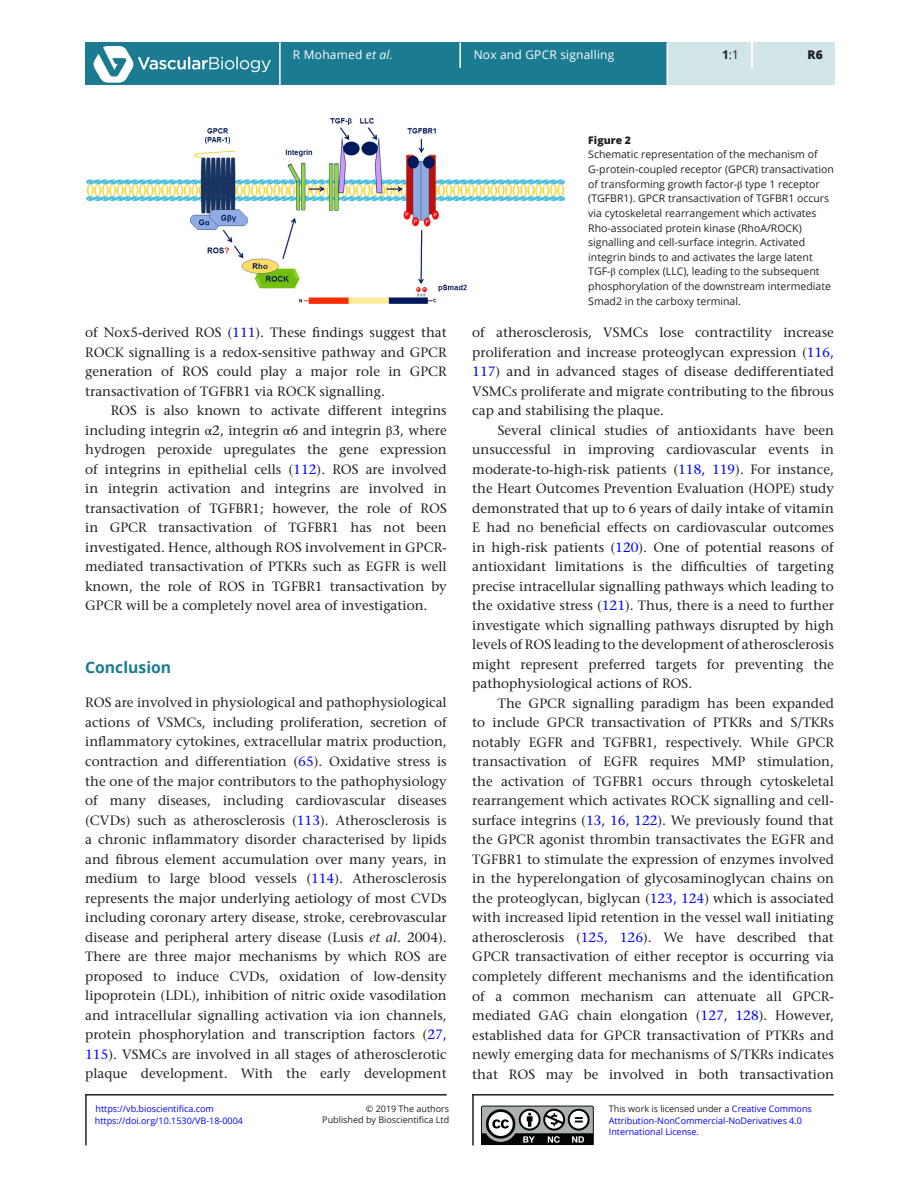
<style>
.page{position:relative;width:919px;height:1187px;background:#fff}
.page>*{position:absolute;margin:0;border:0;box-sizing:border-box;transform-origin:0 0}
.t1{font:700 15.75px "Open Sans";color:#1b7b91}
.TXI{font:500 13.5px/19.5px "Stone Serif Std";color:#231f20;text-align:justify}
.TXT{font:500 13.5px/19.5px "Stone Serif Std";color:#231f20;text-align:justify}
.t2{font:12px "Open Sans";letter-spacing:.015em;color:#fff}
.t3{font:12px "Open Sans";color:#231f20}
.t4{font:800 12px "Open Sans";color:#231f20}
.FC{font:10.5px/14.7px "Open Sans";color:#231f20}
.FC-2{font:800 10.5px "Open Sans";color:#231f20}
.t5{font:9px/11.1px "Open Sans";color:#00f}
.t6{font:9px/11.2px "Open Sans";color:#231f20;text-align:right}
.s1{font-style:italic}
.s2{font-weight:700}
.s3{color:#00f}
.s4{font-family:"STIX General";font-weight:400}
.s5{font-family:"STIX General"}
.s6{color:#231f20}
</style>
<div class="page">
<div style="left:85px;top:42px;width:749px;height:43px;background:#1b7b91"></div>
<hr style="left:666px;top:42px;width:2px;height:43px;background:#fff">
<hr style="left:279px;top:42px;width:1px;height:43px;background:#fff">
<hr style="left:459px;top:42px;width:2px;height:26px;background:#fff">
<div style="left:668px;top:42px;width:166px;height:43px;background:#d1e5e9"></div>
<hr style="left:750px;top:43px;width:2px;height:25px;background:#fff">
<img style="left:93px;top:46px;width:177px;height:37px">
<img style="left:86px;top:118px;width:479px;height:186px">
<svg style="left:481px;top:1105px;width:113px;height:40px"></svg>
<hr style="left:85px;top:1093px;width:361px;height:2px;background:#231f20">
<hr style="left:472px;top:1093px;width:361px;height:2px;background:#231f20">
<hr style="left:472px;top:1093px;width:1px;height:52px;background:#231f20">
<hr style="left:85px;top:1093px;width:2px;height:52px;background:#231f20">
<p class="t2" style="left:293px;top:47px;width:101px">R Mohamed <span class="s1">et al.</span></p>
<p class="t2" style="left:473px;top:47px;width:142px">Nox and GPCR signalling</p>
<p class="t3" style="left:722px;top:47px;width:18px"><span class="s2">1</span>:1</p>
<p class="t4" style="left:807px;top:46px;width:17px">R6</p>
<p class="TXI" style="left:85px;top:323px;width:363px">of Nox5-derived ROS (<span class="s3">111</span>). These findings suggest that ROCK signalling is a redox-sensitive pathway and GPCR generation of ROS could play a major role in GPCR transactivation of TGFBR1 via ROCK signalling.</p>
<p class="TXI" style="left:85px;top:401px;width:363px;text-indent:26px">ROS is also known to activate different integrins including integrin <span class="s4">α</span>2, integrin <span class="s4">α</span>6 and integrin <span class="s4">β</span>3, where hydrogen peroxide upregulates the gene expression of integrins in epithelial cells (<span class="s3">112</span>). ROS are involved in integrin activation and integrins are involved in transactivation of TGFBR1; however, the role of ROS in GPCR transactivation of TGFBR1 has not been investigated. Hence, although ROS involvement in GPCR&shy;mediated transactivation of PTKRs such as EGFR is well known, the role of ROS in TGFBR1 transactivation by GPCR will be a completely novel area of investigation.</p>
<h1 class="t1" style="left:85px;top:656px;width:88px">Conclusion</h1>
<p class="TXT" style="left:85px;top:693px;width:363px">ROS are involved in physiological and pathophysiological actions of VSMCs, including proliferation, secretion of inflammatory cytokines, extracellular matrix production, contraction and differentiation (<span class="s3">65</span>). Oxidative stress is the one of the major contributors to the pathophysiology of many diseases, including cardiovascular diseases (CVDs) such as atherosclerosis (<span class="s3">113</span>). Atherosclerosis is a chronic inflammatory disorder characterised by lipids and fibrous element accumulation over many years, in medium to large blood vessels (<span class="s3">114</span>). Atherosclerosis represents the major underlying aetiology of most CVDs including coronary artery disease, stroke, cerebrovascular disease and peripheral artery disease (Lusis <span class="s1">et al.</span> 2004).<br>There are three major mechanisms by which ROS are proposed to induce CVDs, oxidation of low-density lipoprotein (LDL), inhibition of nitric oxide vasodilation and intracellular signalling activation via ion channels, protein phosphorylation and transcription factors (<span class="s3">27, 115</span>). VSMCs are involved in all stages of atherosclerotic plaque development. With the early development</p>
<p class="t5" style="left:95px;top:1102px;width:120px">https://vb.bioscientifica.com</p>
<p class="t6" style="left:322px;top:1102px;width:128px">© 2019 The authors<br>Published by Bioscientifica Ltd</p>
<p class="t5" style="left:95px;top:1114px;width:150px">https://doi.org/10.1530/VB-18-0004</p>
<p class="FC-2" style="left:588px;top:132px;width:44px">Figure 2</p>
<p class="FC" style="left:588px;top:147px;width:247px">Schematic representation of the mechanism of G-protein-coupled receptor (GPCR) transactivation of transforming growth factor-<span class="s5">β</span> type 1 receptor (TGFBR1). GPCR transactivation of TGFBR1 occurs via cytoskeletal rearrangement which activates Rho-associated protein kinase (RhoA/ROCK) signalling and cell-surface integrin. Activated integrin binds to and activates the large latent TGF-<span class="s5">β</span> complex (LLC), leading to the subsequent phosphorylation of the downstream intermediate Smad2 in the carboxy terminal.</p>
<p class="TXT" style="left:472px;top:323px;width:363px">of atherosclerosis, VSMCs lose contractility increase proliferation and increase proteoglycan expression (<span class="s3">116, 117</span>) and in advanced stages of disease dedifferentiated VSMCs proliferate and migrate contributing to the fibrous cap and stabilising the plaque.</p>
<p class="TXI" style="left:472px;top:420px;width:363px;text-indent:26px">Several clinical studies of antioxidants have been unsuccessful in improving cardiovascular events in moderate-to-high-risk patients (<span class="s3">118, 119</span>). For instance, the Heart Outcomes Prevention Evaluation (HOPE) study demonstrated that up to 6 years of daily intake of vitamin E had no beneficial effects on cardiovascular outcomes in high-risk patients (<span class="s3">120</span>). One of potential reasons of antioxidant limitations is the difficulties of targeting precise intracellular signalling pathways which leading to the oxidative stress (<span class="s3">121</span>). Thus, there is a need to further investigate which signalling pathways disrupted by high levels of ROS leading to the development of atherosclerosis might represent preferred targets for preventing the pathophysiological actions of ROS.</p>
<p class="TXI" style="left:472px;top:693px;width:363px;text-indent:26px">The GPCR signalling paradigm has been expanded to include GPCR transactivation of PTKRs and S/TKRs notably EGFR and TGFBR1, respectively. While GPCR transactivation of EGFR requires MMP stimulation, the activation of TGFBR1 occurs through cytoskeletal rearrangement which activates ROCK signalling and cell&shy;surface integrins (<span class="s3">13, 16, 122</span>). We previously found that the GPCR agonist thrombin transactivates the EGFR and TGFBR1 to stimulate the expression of enzymes involved in the hyperelongation of glycosaminoglycan chains on the proteoglycan, biglycan (<span class="s3">123, 124</span>) which is associated with increased lipid retention in the vessel wall initiating atherosclerosis (<span class="s3">125, 126</span>). We have described that GPCR transactivation of either receptor is occurring via completely different mechanisms and the identification of a common mechanism can attenuate all GPCR&shy;mediated GAG chain elongation (<span class="s3">127, 128</span>). However, established data for GPCR transactivation of PTKRs and newly emerging data for mechanisms of S/TKRs indicates that ROS may be involved in both transactivation</p>
<p class="t5" style="left:608px;top:1103px;width:204px"><span class="s6">This work is licensed under a</span> Creative Commons<br>Attribution-NonCommercial-NoDerivatives 4.0<br>International License.</p>
</div>
